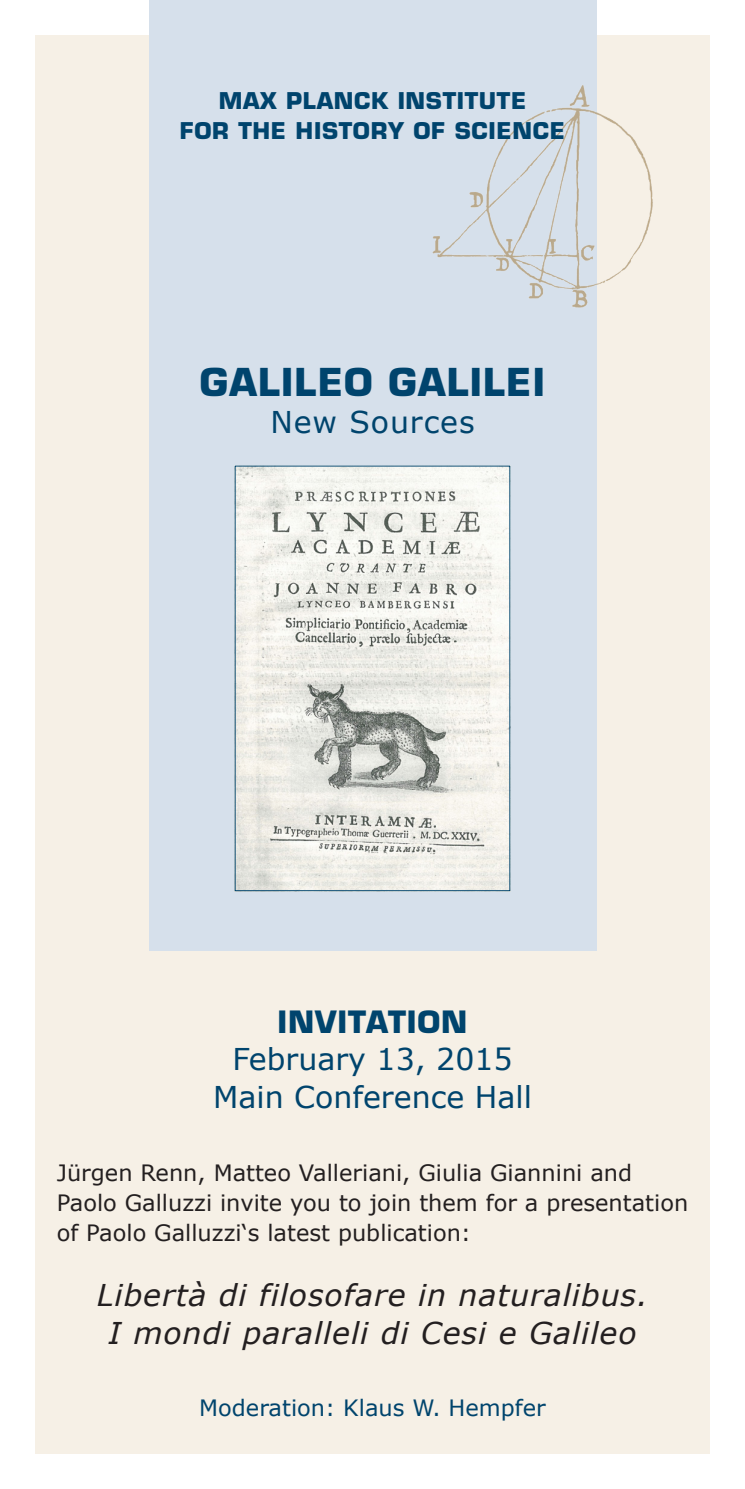
<style>
.page{position:relative;width:745px;height:1489px;background:#fff}
.page>*{position:absolute;margin:0;border:0;box-sizing:border-box;transform-origin:0 0}
.t1{font:700 37.5px "Eurostile";letter-spacing:.03em;color:#00446d}
.t2{font:italic 30px/37.5px "Verdana";letter-spacing:.03em;color:#231f20;text-align:center}
.t3{font:30px/37.5px "Verdana";color:#00446d;text-align:center}
.t4{font:700 30px "Eurostile";letter-spacing:.03em;color:#00446d}
.t5{font:30px "Verdana";letter-spacing:.03em;color:#00446d}
.t6{font:22.5px/30px "Verdana";color:#231f20}
.t7{font:700 22.5px/30px "Eurostile";letter-spacing:.03em;color:#00446d;text-align:center}
.t8{font:22.5px "Verdana";color:#00446d}
</style>
<div class="page">
<div style="left:35px;top:35px;width:674px;height:1418px;background:#f6f0e6"></div>
<div style="left:149px;top:1px;width:446px;height:949px;background:#d6e0eb"></div>
<img style="left:237px;top:468px;width:271px;height:421px">
<img style="left:432px;top:79px;width:221px;height:247px">
<p class="t7" style="left:180px;top:86px;width:386px">MAX PLANCK INSTITUTE<br>FOR THE HISTORY OF SCIENCE</p>
<h1 class="t1" style="left:200px;top:359px;width:346px">GALILEO GALILEI</h1>
<h2 class="t5" style="left:270px;top:403px;width:206px">New Sources</h2>
<h2 class="t4" style="left:277px;top:1003px;width:191px">INVITATION</h2>
<h2 class="t3" style="left:213px;top:1039px;width:320px">February 13, 2015<br>Main Conference Hall</h2>
<p class="t6" style="left:57px;top:1156px;width:632px">Jürgen Renn, Matteo Valleriani, Giulia Giannini and<br>Paolo Galluzzi invite you to join them for a presentation of Paolo Galluzzi‘s latest publication:</p>
<h2 class="t2" style="left:97px;top:1275px;width:552px">Libertà di filosofare in naturalibus.<br>I mondi paralleli di Cesi e Galileo</h2>
<p class="t8" style="left:199px;top:1393px;width:348px">Moderation: Klaus W. Hempfer</p>
</div>
